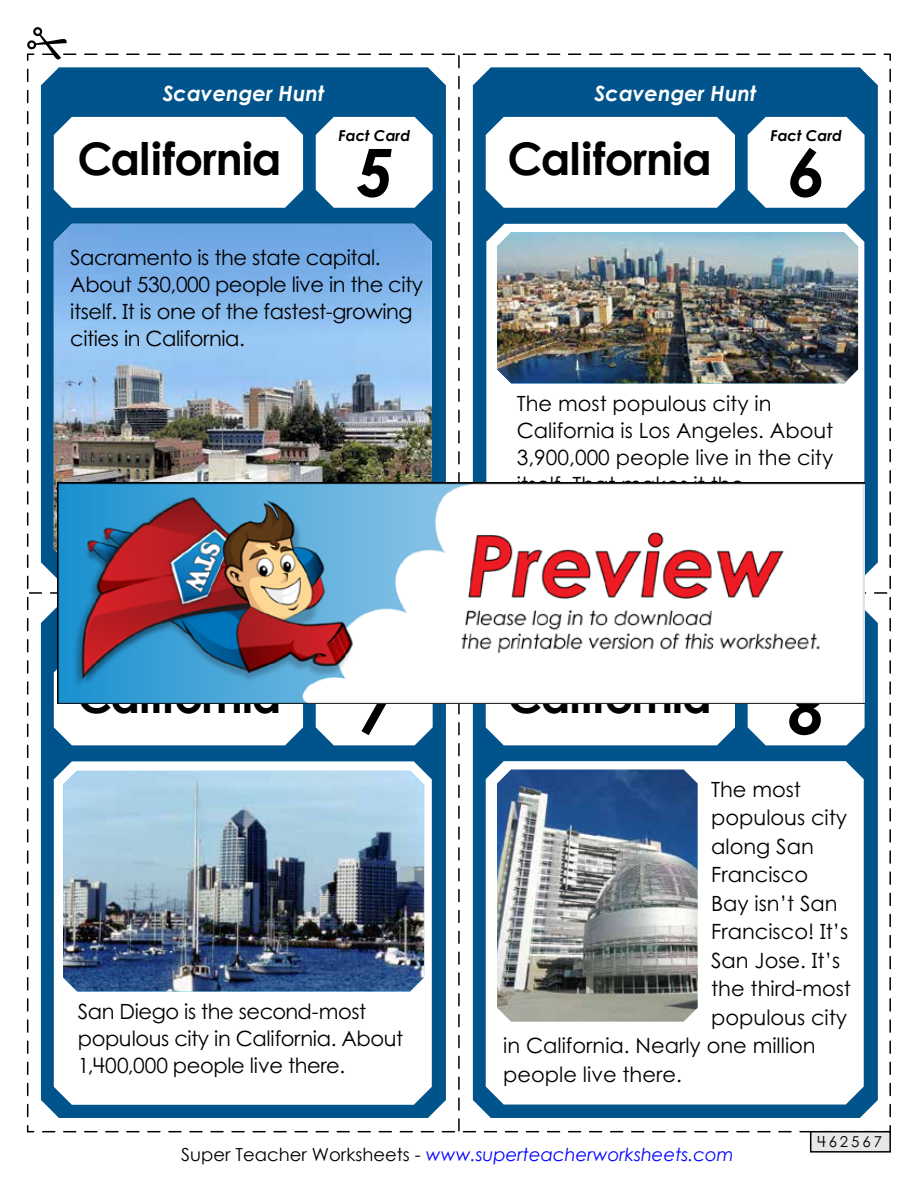
<style>
.page{position:relative;width:918px;height:1188px;background:#fff}
.page>*{position:absolute;margin:0;border:0;box-sizing:border-box;transform-origin:0 0}
.t1{font:italic 700 66px "Century STW4";color:#000}
.t2{font:700 45px "Century STW4";letter-spacing:-.02em;color:#000}
.t3{font:21px/27px "Century STW4";color:#000}
.t4{font:21px/27px "Century STW4";letter-spacing:-.02em;color:#000}
.t5{font:italic 700 21px "Century STW4";color:#fff}
.t6{font:italic 18px "Century Gothic 2";color:#00f}
.t7{font:italic 700 15px "Century STW4";color:#000}
.t8{font:15px "Century STW4";letter-spacing:.2em;color:#000}
.s1{font-style:normal;color:#000}
</style>
<div class="page">
<div style="left:811px;top:1132px;width:79px;height:20px;background:#e6e7e8"></div>
<div style="left:810px;top:1131px;width:81px;height:22px;border:2px solid #000"></div>
<img style="left:26px;top:27px;width:865px;height:1105px">
<img style="left:57px;top:483px;width:808px;height:220px">
<p class="t5" style="left:163px;top:77px;width:163px">Scavenger Hunt</p>
<p class="t5" style="left:595px;top:77px;width:163px">Scavenger Hunt</p>
<h2 class="t2" style="left:77px;top:125px;width:206px">California</h2>
<p class="t7" style="left:339px;top:124px;width:73px">Fact Card</p>
<h1 class="t1" style="left:356px;top:122px;width:38px">5</h1>
<h2 class="t2" style="left:508px;top:125px;width:206px">California</h2>
<p class="t7" style="left:771px;top:124px;width:73px">Fact Card</p>
<h1 class="t1" style="left:788px;top:122px;width:38px">6</h1>
<p class="t4" style="left:70px;top:244px;width:354px">Sacramento is the state capital.<br>About 530,000 people live in the city itself. It is one of the fastest-growing cities in California.</p>
<h2 class="t2" style="left:77px;top:663px;width:206px">California</h2>
<h1 class="t1" style="left:356px;top:660px;width:38px">7</h1>
<p class="t4" style="left:78px;top:997px;width:327px">San Diego is the second-most populous city in California. About<br>1,400,000 people live there.</p>
<p class="t3" style="left:517px;top:390px;width:318px">The most populous city in<br>California is Los Angeles. About<br>3,900,000 people live in the city itself. That makes it the</p>
<h2 class="t2" style="left:508px;top:663px;width:206px">California</h2>
<h1 class="t1" style="left:788px;top:660px;width:38px">8</h1>
<p class="t3" style="left:711px;top:775px;width:91px">The most</p>
<p class="t3" style="left:711px;top:804px;width:138px">populous city</p>
<p class="t3" style="left:711px;top:832px;width:104px">along San</p>
<p class="t3" style="left:711px;top:861px;width:98px">Francisco</p>
<p class="t3" style="left:711px;top:889px;width:128px">Bay isn’t San</p>
<p class="t3" style="left:711px;top:918px;width:139px">Francisco! It’s</p>
<p class="t3" style="left:711px;top:946px;width:131px">San Jose. It’s</p>
<p class="t3" style="left:711px;top:975px;width:141px">the third-most</p>
<p class="t3" style="left:711px;top:1003px;width:138px">populous city</p>
<p class="t3" style="left:503px;top:1032px;width:314px">in California. Nearly one million</p>
<p class="t3" style="left:503px;top:1060px;width:180px">people live there.</p>
<p class="t6" style="left:181px;top:1142px;width:554px"><span class="s1">Super Teacher Worksheets -</span> www.superteacherworksheets.com</p>
<p class="t8" style="left:817px;top:1131px;width:66px">462567</p>
</div>
